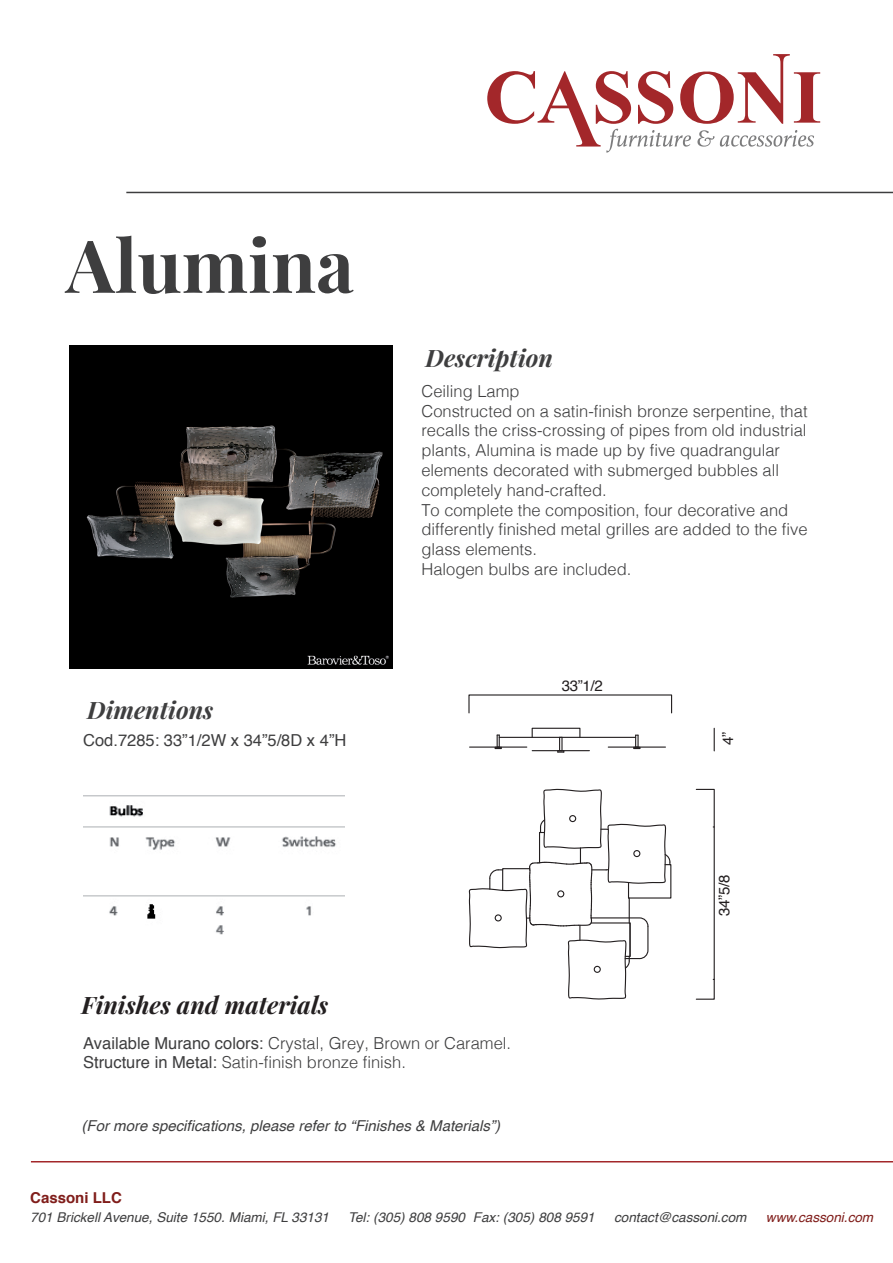
<style>
.page{position:relative;width:893px;height:1263px;background:#fff}
.page>*{position:absolute;margin:0;border:0;box-sizing:border-box;transform-origin:0 0}
.t1{font:700 73.2px "Playfair Display";color:#3e3e3f}
.t2{font:italic 700 24px "Playfair Display";color:#3e3e3f}
.t3{font:italic 700 24px "Playfair Display";color:#231f20}
.t4{font:300 16.5px/19.8px "Helvetica";color:#3e3e3f}
.t5{font:16.5px "Helvetica";color:#3e3e3f}
.t6{font:italic 15px "Helvetica";color:#3e3e3f}
.t7{font:15px "Helvetica";color:#231f20}
.t8{font:700 15px "Helvetica";color:#801d1a}
.t9{font:italic 13.5px "Helvetica";color:#3e3e3f}
.t10{font:italic 13.5px "Helvetica";color:#801d1a}
.s1{font-weight:400}
</style>
<div class="page">
<hr style="left:31px;top:1161px;width:862px;height:1px;background:#a3272a">
<hr style="left:126px;top:192px;width:767px;height:1px;background:#3e3e3f">
<svg style="left:487px;top:54px;width:333px;height:99px"></svg>
<hr style="left:499px;top:737px;width:137px;height:1px;background:#231f20">
<div style="left:532px;top:728px;width:48px;height:10px;border:1px solid #231f20"></div>
<svg style="left:495px;top:734px;width:7px;height:15px"></svg>
<svg style="left:633px;top:735px;width:7px;height:14px"></svg>
<svg style="left:557px;top:737px;width:7px;height:16px"></svg>
<hr style="left:470px;top:746px;width:57px;height:2px;background:#231f20">
<hr style="left:532px;top:750px;width:57px;height:1px;background:#231f20">
<hr style="left:608px;top:746px;width:57px;height:2px;background:#231f20">
<svg style="left:468px;top:788px;width:204px;height:212px"></svg>
<svg style="left:714px;top:728px;width:1px;height:23px"></svg>
<div style="left:696px;top:789px;width:19px;height:211px;border:1px solid #231f20"></div>
<img style="left:84px;top:795px;width:261px;height:140px">
<img style="left:70px;top:345px;width:322px;height:323px">
<h1 class="t1" style="left:66px;top:219px;width:290px">Alumina</h1>
<h2 class="t2" style="left:87px;top:694px;width:128px">Dimentions</h2>
<p class="t5" style="left:83px;top:728px;width:265px">Cod.7285: 33”1/2W x 34”5/8D x 4”H</p>
<h2 class="t2" style="left:426px;top:341px;width:129px">Description</h2>
<p class="t4" style="left:421px;top:380px;width:388px">Ceiling Lamp<br>Constructed on a satin-finish bronze serpentine, that recalls the criss-crossing of pipes from old industrial plants, Alumina is made up by five quadrangular elements decorated with submerged bubbles all completely hand-crafted.<br>To complete the composition, four decorative and differently finished metal grilles are added to the five glass elements.<br>Halogen bulbs are included.</p>
<p class="t7" style="left:562px;top:674px;width:43px">33”1/2</p>
<p class="t7" style="left:716px;top:745px;width:15px;rotate:-90deg">4”</p>
<p class="t7" style="left:713px;top:916px;width:43px;rotate:-90deg">34”5/8</p>
<h2 class="t3" style="left:82px;top:989px;width:248px">Finishes and materials</h2>
<p class="t4" style="left:83px;top:1032px;width:429px"><span class="s1">Available Murano colors:</span> Crystal, Grey, Brown or Caramel.<br><span class="s1">Structure in Metal:</span> Satin-finish bronze finish.</p>
<p class="t6" style="left:82px;top:1114px;width:420px">(For more specifications, please refer to “Finishes &amp; Materials”)</p>
<p class="t8" style="left:30px;top:1185px;width:93px">Cassoni LLC</p>
<p class="t9" style="left:30px;top:1207px;width:300px">701 Brickell Avenue, Suite 1550. Miami, FL 33131</p>
<p class="t9" style="left:348px;top:1207px;width:248px">Tel: (305) 808 9590 Fax: (305) 808 9591</p>
<p class="t9" style="left:614px;top:1207px;width:134px">contact@cassoni.com</p>
<p class="t10" style="left:766px;top:1207px;width:109px">www.cassoni.com</p>
</div>
